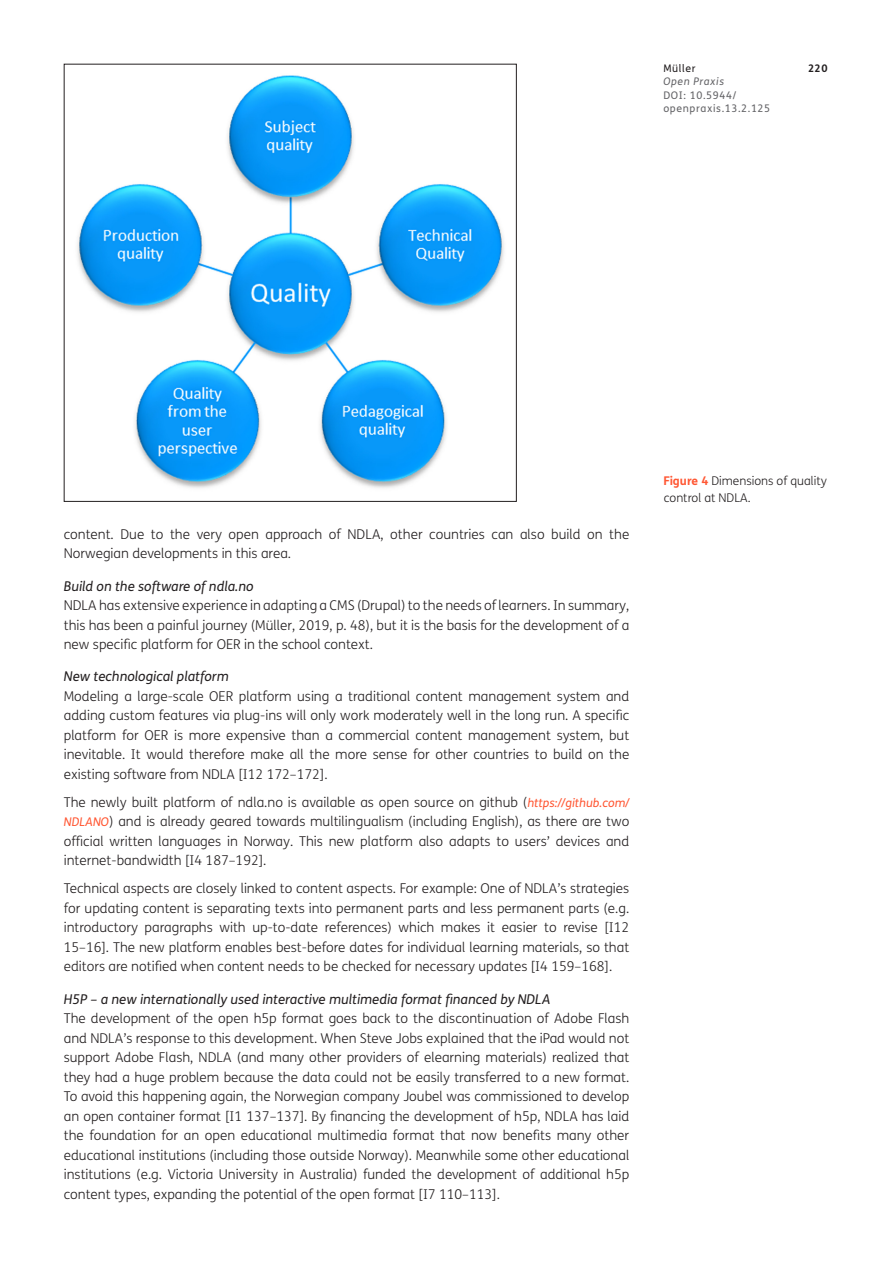
<style>
.page{position:relative;width:893px;height:1263px;background:#fff}
.page>*{position:absolute;margin:0;border:0;box-sizing:border-box;transform-origin:0 0}
.Body_Copy{font:300 13.5px/19.5px "FS Me";color:#231f20;text-align:justify}
.t1{font:italic 13.5px "FS Me";color:#231f20}
.Figure_copy{font:300 12px/16.5px "FS Me";color:#231f20}
.t2{font:10.5px/13.5px "FS Me";letter-spacing:.06em;color:#636366}
.t3{font:italic 10.5px "FS Me";letter-spacing:.06em;color:#636366}
.t4{font:10.5px "FS Me";letter-spacing:.06em;color:#231f20}
.t5{font:700 10.5px "FS Me";color:#231f20}
.s1{font-weight:400;font-style:italic;font-size:12px;color:#ff5733}
.s2{font-weight:700;color:#ff5733}
</style>
<div class="page">
<img style="left:77px;top:75px;width:427px;height:413px">
<p class="t4" style="left:663px;top:62px;width:34px">Müller</p>
<p class="t5" style="left:808px;top:61px;width:21px">220</p>
<p class="t3" style="left:663px;top:75px;width:62px">Open Praxis</p>
<p class="t2" style="left:663px;top:88px;width:108px">DOI: 10.5944/ openpraxis.13.2.125</p>
<p class="Body_Copy" style="left:64px;top:525px;width:567px">content. Due to the very open approach of NDLA, other countries can also build on the<br>Norwegian developments in this area.</p>
<h4 class="t1" style="left:64px;top:578px;width:191px">Build on the software of ndla.no</h4>
<p class="Body_Copy" style="left:64px;top:596px;width:567px">NDLA has extensive experience in adapting a CMS (Drupal) to the needs of learners. In summary, this has been a painful journey (Müller, 2019, p. 48), but it is the basis for the development of a new specific platform for OER in the school context.</p>
<h4 class="t1" style="left:64px;top:669px;width:166px">New technological platform</h4>
<p class="Body_Copy" style="left:64px;top:687px;width:567px">Modeling a large-scale OER platform using a traditional content management system and adding custom features via plug-ins will only work moderately well in the long run. A specific platform for OER is more expensive than a commercial content management system, but inevitable. It would therefore make all the more sense for other countries to build on the existing software from NDLA [I12 172–172].</p>
<p class="Body_Copy" style="left:64px;top:793px;width:567px">The newly built platform of ndla.no is available as open source on github (<span class="s1">https://github.com/ NDLANO</span>) and is already geared towards multilingualism (including English), as there are two official written languages in Norway. This new platform also adapts to users’ devices and internet-bandwidth [I4 187–192].</p>
<p class="Body_Copy" style="left:64px;top:879px;width:567px">Technical aspects are closely linked to content aspects. For example: One of NDLA’s strategies for updating content is separating texts into permanent parts and less permanent parts (e.g. introductory paragraphs with up-to-date references) which makes it easier to revise [I12<br>15–16]. The new platform enables best-before dates for individual learning materials, so that editors are notified when content needs to be checked for necessary updates [I4 159–168].</p>
<h4 class="t1" style="left:64px;top:991px;width:488px">H5P – a new internationally used interactive multimedia format financed by NDLA</h4>
<p class="Body_Copy" style="left:64px;top:1009px;width:567px">The development of the open h5p format goes back to the discontinuation of Adobe Flash and NDLA’s response to this development. When Steve Jobs explained that the iPad would not support Adobe Flash, NDLA (and many other providers of elearning materials) realized that they had a huge problem because the data could not be easily transferred to a new format.<br>To avoid this happening again, the Norwegian company Joubel was commissioned to develop an open container format [I1 137–137]. By financing the development of h5p, NDLA has laid the foundation for an open educational multimedia format that now benefits many other educational institutions (including those outside Norway). Meanwhile some other educational institutions (e.g. Victoria University in Australia) funded the development of additional h5p content types, expanding the potential of the open format [I7 110–113].</p>
<p class="Figure_copy" style="left:663px;top:473px;width:165px"><span class="s2">Figure 4</span> Dimensions of quality control at NDLA.</p>
</div>
